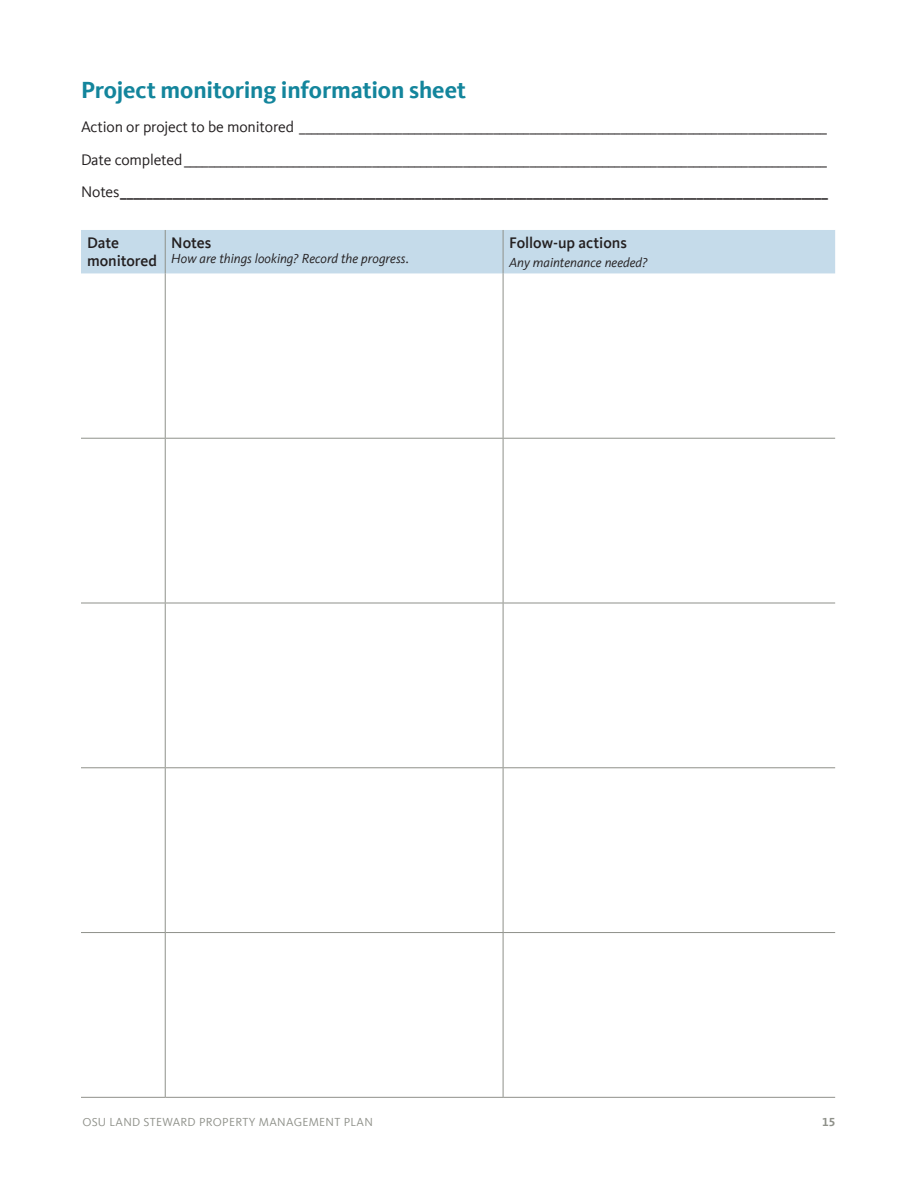
<style>
.page{position:relative;width:918px;height:1188px;background:#fff}
.page>*{position:absolute;margin:0;border:0;box-sizing:border-box;transform-origin:0 0}
.t1{font:700 24px "Kievit Offc";letter-spacing:-.01em;color:#13859c}
.t2{font:15.75px/32.2px "Kievit Offc";letter-spacing:-.01em;color:#231f20;text-align:justify}
.t3{font:500 15.75px/18px "Kievit Offc";letter-spacing:-.005em;color:#231f20}
.t4{font:italic 13.5px "Kievit Offc";color:#231f20}
.t5{font:12px "Kievit Offc";letter-spacing:.025em;color:#8f918a}
.t6{font:700 12px "Kievit Offc";color:#8f918a}
.s1{font-weight:500}
</style>
<div class="page">
<div style="left:81px;top:230px;width:754px;height:43px;background:#c5dbea"></div>
<hr style="left:165px;top:230px;width:1px;height:43px;background:#8f918a">
<hr style="left:503px;top:230px;width:1px;height:43px;background:#8f918a">
<hr style="left:165px;top:273px;width:1px;height:165px;background:#8f918a">
<hr style="left:503px;top:273px;width:1px;height:165px;background:#8f918a">
<hr style="left:81px;top:438px;width:84px;height:1px;background:#8f918a">
<hr style="left:165px;top:438px;width:338px;height:1px;background:#8f918a">
<hr style="left:165px;top:439px;width:1px;height:164px;background:#8f918a">
<hr style="left:503px;top:438px;width:332px;height:1px;background:#8f918a">
<hr style="left:503px;top:439px;width:1px;height:164px;background:#8f918a">
<hr style="left:81px;top:603px;width:84px;height:1px;background:#8f918a">
<hr style="left:165px;top:603px;width:338px;height:1px;background:#8f918a">
<hr style="left:165px;top:603px;width:1px;height:164px;background:#8f918a">
<hr style="left:503px;top:603px;width:332px;height:1px;background:#8f918a">
<hr style="left:503px;top:603px;width:1px;height:164px;background:#8f918a">
<hr style="left:81px;top:767px;width:84px;height:1px;background:#8f918a">
<hr style="left:165px;top:767px;width:338px;height:1px;background:#8f918a">
<hr style="left:165px;top:768px;width:1px;height:164px;background:#8f918a">
<hr style="left:503px;top:767px;width:332px;height:1px;background:#8f918a">
<hr style="left:503px;top:768px;width:1px;height:164px;background:#8f918a">
<hr style="left:81px;top:932px;width:84px;height:1px;background:#8f918a">
<hr style="left:165px;top:932px;width:338px;height:1px;background:#8f918a">
<hr style="left:165px;top:933px;width:1px;height:164px;background:#8f918a">
<hr style="left:503px;top:932px;width:332px;height:1px;background:#8f918a">
<hr style="left:503px;top:933px;width:1px;height:164px;background:#8f918a">
<hr style="left:81px;top:1097px;width:84px;height:1px;background:#8f918a">
<hr style="left:165px;top:1097px;width:338px;height:1px;background:#8f918a">
<hr style="left:503px;top:1097px;width:332px;height:1px;background:#8f918a">
<h1 class="t1" style="left:81px;top:76px;width:387px">Project monitoring information sheet</h1>
<p class="t2" style="left:81px;top:111px;width:748px">Action or project to be monitored _______________________________________________________________________________________ Date completed__________________________________________________________________________________________________________ Notes<span class="s1">____________________________________________________________________________________________________________</span></p>
<p class="t3" style="left:87px;top:234px;width:72px">Date monitored</p>
<p class="t3" style="left:171px;top:234px;width:42px">Notes</p>
<p class="t3" style="left:509px;top:234px;width:119px">Follow-up actions</p>
<p class="t4" style="left:509px;top:255px;width:140px">Any maintenance needed?</p>
<p class="t4" style="left:171px;top:251px;width:239px">How are things looking? Record the progress.</p>
<p class="t5" style="left:82px;top:1115px;width:292px">OSU LAND STEWARD PROPERTY MANAGEMENT PLAN</p>
<p class="t6" style="left:822px;top:1115px;width:15px">15</p>
</div>
